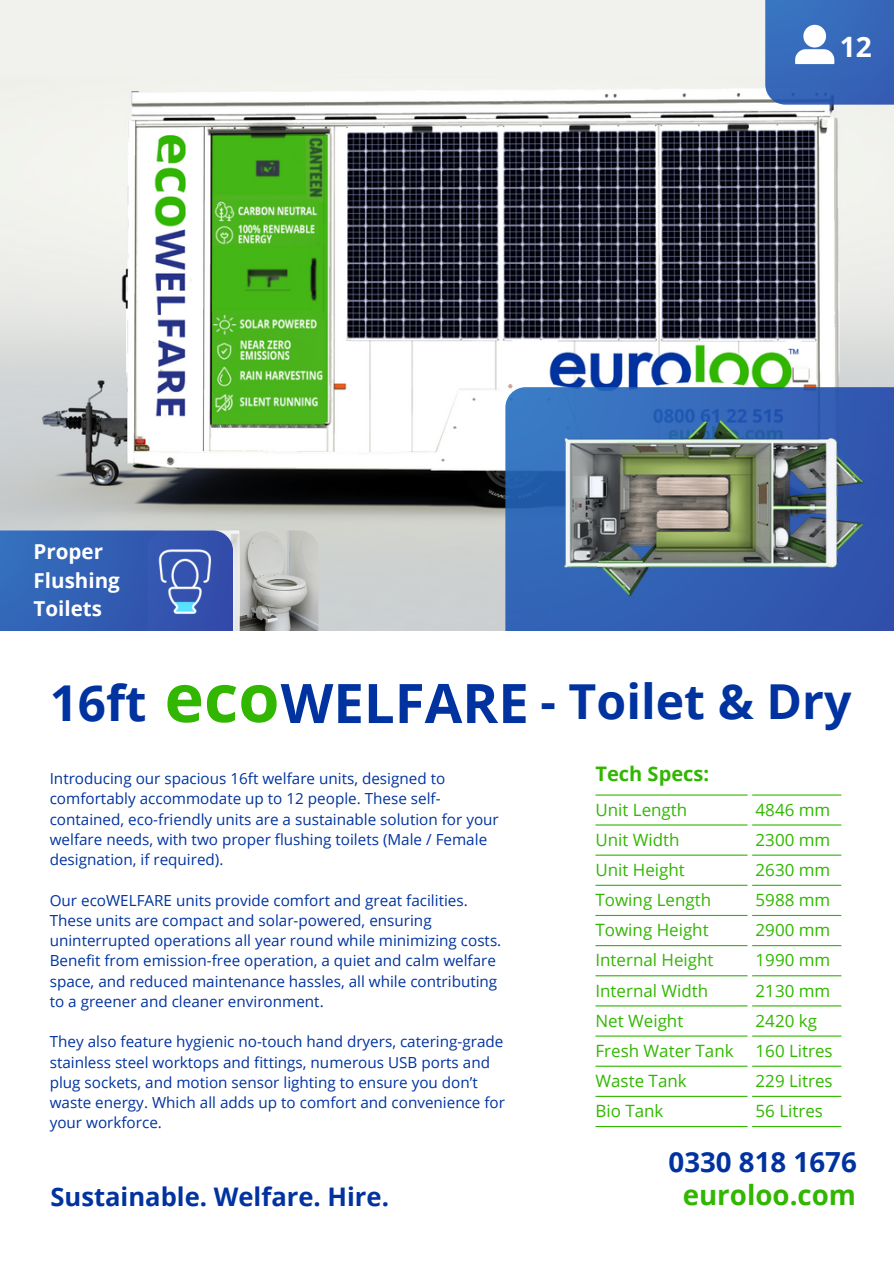
<style>
.page{position:relative;width:894px;height:1264px;background:#fff}
.page>*{position:absolute;margin:0;border:0;box-sizing:border-box;transform-origin:0 0}
.t1{font:700 66.75px "Open Sans";color:#31b700}
.t2{font:700 54.45px "Open Sans";color:#0033a0}
.t3{font:700 49.35px "Open Sans";color:#0033a0}
.t4{font:700 48.15px "Open Sans";color:#0033a0}
.t5{font:700 28.05px "Open Sans";color:#fff}
.t6{font:700 27.75px "Open Sans";color:#0032a0}
.t7{font:700 27.6px "Open Sans";color:#31b700}
.t8{font:700 25.65px "Open Sans";color:#0032a0}
.t9{font:700 20.55px/28.7px "Open Sans";color:#fff}
.t10{font:700 20.1px "Open Sans";color:#31b700}
.t11{font:16.95px "Open Sans";color:#31b700}
.t12{font:15.3px/20.2px "Open Sans";color:#0033a0}
</style>
<div class="page">
<img style="left:0;top:0;width:893px;height:631px">
<svg style="left:505px;top:387px;width:388px;height:244px;background:#3364b6"></svg>
<img style="left:233px;top:530px;width:85px;height:101px">
<svg style="left:0;top:530px;width:233px;height:101px;background:#3460b4"></svg>
<img style="left:550px;top:410px;width:318px;height:200px">
<div style="left:765px;top:0;width:128px;height:105px;background:linear-gradient(to bottom,#376fbe,#3761b5)"></div>
<svg style="left:794px;top:25px;width:40px;height:39px"></svg>
<img style="left:151px;top:539px;width:70px;height:84px">
<hr style="left:595px;top:794px;width:152px;height:1px;background:#31b700">
<hr style="left:752px;top:794px;width:89px;height:1px;background:#31b700">
<hr style="left:595px;top:824px;width:152px;height:1px;background:#31b700">
<hr style="left:752px;top:824px;width:89px;height:1px;background:#31b700">
<hr style="left:595px;top:854px;width:152px;height:1px;background:#31b700">
<hr style="left:752px;top:854px;width:89px;height:1px;background:#31b700">
<hr style="left:595px;top:884px;width:152px;height:1px;background:#31b700">
<hr style="left:752px;top:884px;width:89px;height:1px;background:#31b700">
<hr style="left:595px;top:914px;width:152px;height:2px;background:#31b700">
<hr style="left:752px;top:914px;width:89px;height:2px;background:#31b700">
<hr style="left:595px;top:945px;width:152px;height:1px;background:#31b700">
<hr style="left:752px;top:945px;width:89px;height:1px;background:#31b700">
<hr style="left:595px;top:975px;width:152px;height:1px;background:#31b700">
<hr style="left:752px;top:975px;width:89px;height:1px;background:#31b700">
<hr style="left:595px;top:1005px;width:152px;height:1px;background:#31b700">
<hr style="left:752px;top:1005px;width:89px;height:1px;background:#31b700">
<hr style="left:595px;top:1035px;width:152px;height:1px;background:#31b700">
<hr style="left:752px;top:1035px;width:89px;height:1px;background:#31b700">
<hr style="left:595px;top:1065px;width:152px;height:1px;background:#31b700">
<hr style="left:752px;top:1065px;width:89px;height:1px;background:#31b700">
<hr style="left:595px;top:1095px;width:152px;height:1px;background:#31b700">
<hr style="left:752px;top:1095px;width:89px;height:1px;background:#31b700">
<hr style="left:595px;top:1125px;width:152px;height:2px;background:#31b700">
<hr style="left:752px;top:1125px;width:89px;height:2px;background:#31b700">
<p class="t5" style="left:839px;top:27px;width:33px">12</p>
<h1 class="t9" style="left:34px;top:536px;width:88px">Proper<br>Flushing<br>Toilets</h1>
<h2 class="t3" style="left:50px;top:668px;width:98px">16ft</h2>
<h3 class="t1" style="left:164px;top:650px;width:117px">eco</h3>
<h4 class="t2" style="left:280px;top:665px;width:249px">WELFARE</h4>
<p class="t12" style="left:50px;top:768px;width:450px">Introducing our spacious 16ft welfare units, designed to comfortably accommodate up to 12 people. These self&shy;contained, eco-friendly units are a sustainable solution for your welfare needs, with two proper flushing toilets (Male / Female designation, if required).</p>
<p class="t12" style="left:50px;top:889px;width:453px">Our ecoWELFARE units provide comfort and great facilities.<br>These units are compact and solar-powered, ensuring uninterrupted operations all year round while minimizing costs.<br>Benefit from emission-free operation, a quiet and calm welfare space, and reduced maintenance hassles, all while contributing to a greener and cleaner environment.</p>
<h6 class="t12" style="left:50px;top:1031px;width:456px">They also feature hygienic no-touch hand dryers, catering-grade stainless steel worktops and fittings, numerous USB ports and plug sockets, and motion sensor lighting to ensure you don’t waste energy. Which all adds up to comfort and convenience for your workforce.</h6>
<p class="t4" style="left:540px;top:667px;width:312px">- Toilet &amp; Dry</p>
<h5 class="t10" style="left:595px;top:759px;width:115px">Tech Specs:</h5>
<h6 class="t11" style="left:595px;top:797px;width:93px">Unit Length</h6>
<p class="t11" style="left:755px;top:797px;width:76px">4846 mm</p>
<p class="t11" style="left:595px;top:827px;width:86px">Unit Width</p>
<p class="t11" style="left:755px;top:827px;width:76px">2300 mm</p>
<p class="t11" style="left:595px;top:857px;width:91px">Unit Height</p>
<p class="t11" style="left:755px;top:857px;width:76px">2630 mm</p>
<p class="t11" style="left:595px;top:888px;width:117px">Towing Length</p>
<p class="t11" style="left:755px;top:888px;width:76px">5988 mm</p>
<p class="t11" style="left:595px;top:918px;width:115px">Towing Height</p>
<p class="t11" style="left:755px;top:918px;width:76px">2900 mm</p>
<p class="t11" style="left:595px;top:948px;width:120px">Internal Height</p>
<p class="t11" style="left:755px;top:948px;width:76px">1990 mm</p>
<p class="t11" style="left:595px;top:978px;width:114px">Internal Width</p>
<p class="t11" style="left:755px;top:978px;width:76px">2130 mm</p>
<p class="t11" style="left:595px;top:1008px;width:89px">Net Weight</p>
<p class="t11" style="left:755px;top:1008px;width:63px">2420 kg</p>
<p class="t11" style="left:595px;top:1038px;width:140px">Fresh Water Tank</p>
<p class="t11" style="left:755px;top:1038px;width:79px">160 Litres</p>
<p class="t11" style="left:595px;top:1068px;width:93px">Waste Tank</p>
<p class="t11" style="left:755px;top:1068px;width:79px">229 Litres</p>
<p class="t11" style="left:595px;top:1099px;width:69px">Bio Tank</p>
<p class="t11" style="left:755px;top:1099px;width:69px">56 Litres</p>
<p class="t6" style="left:668px;top:1142px;width:190px">0330 818 1676</p>
<p class="t8" style="left:50px;top:1178px;width:340px">Sustainable. Welfare. Hire.</p>
<p class="t7" style="left:682px;top:1175px;width:175px">euroloo.com</p>
</div>
